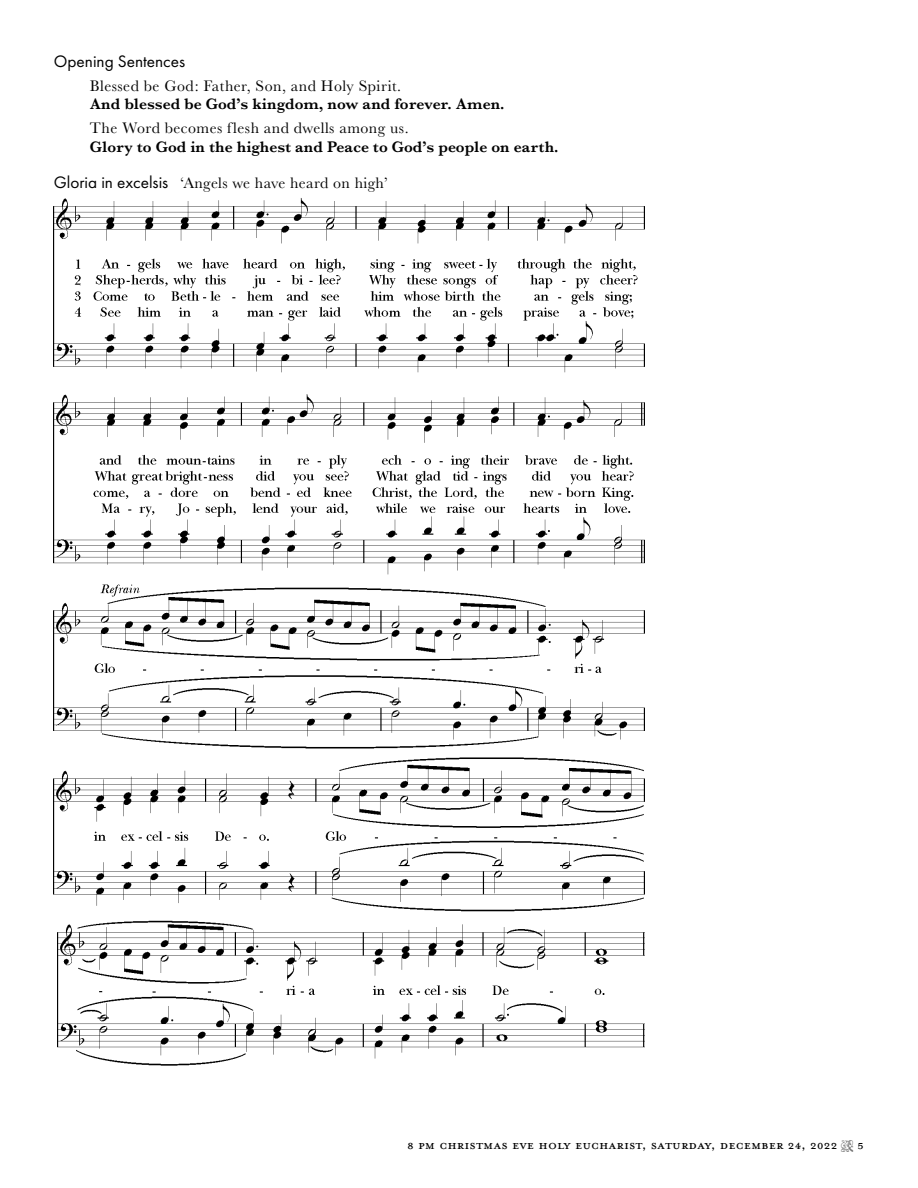
<style>
.page{position:relative;width:918px;height:1188px;background:#fff}
.page>*{position:absolute;margin:0;border:0;box-sizing:border-box;transform-origin:0 0}
.t1{font:18px "Mrs Eaves All Petite Caps OT";color:#000}
.t2{font:17.25px "Futura PT";color:#000}
.t3{font:15.75px "Baskerville No 2";letter-spacing:.03em;color:#000}
.t4{font:15.75px "Baskerville No 2 Sem Bol";color:#000}
.s1{font-family:"Futura PT";font-size:17.25px}
</style>
<div class="page">
<img style="left:54px;top:198px;width:590px;height:714px">
<img style="left:58px;top:921px;width:586px;height:145px">
<p class="t2" style="left:54px;top:51px;width:133px">Opening Sentences</p>
<p class="t3" style="left:90px;top:77px;width:313px">Blessed be God: Father, Son, and Holy Spirit.</p>
<p class="t4" style="left:90px;top:95px;width:416px">And blessed be God’s kingdom, now and forever. Amen.</p>
<p class="t3" style="left:90px;top:119px;width:320px">The Word becomes flesh and dwells among us.</p>
<p class="t4" style="left:90px;top:137px;width:470px">Glory to God in the highest and Peace to God’s people on earth.</p>
<p class="t3" style="left:54px;top:174px;width:335px"><span class="s1">Gloria in excelsis</span> ‘Angels we have heard on high’</p>
<p class="t1" style="left:407px;top:1134px;width:458px">8 Pm Christmas eve Holy Eucharist, Saturday, December 24, 2022 <sub>Z</sub> 5</p>
</div>
